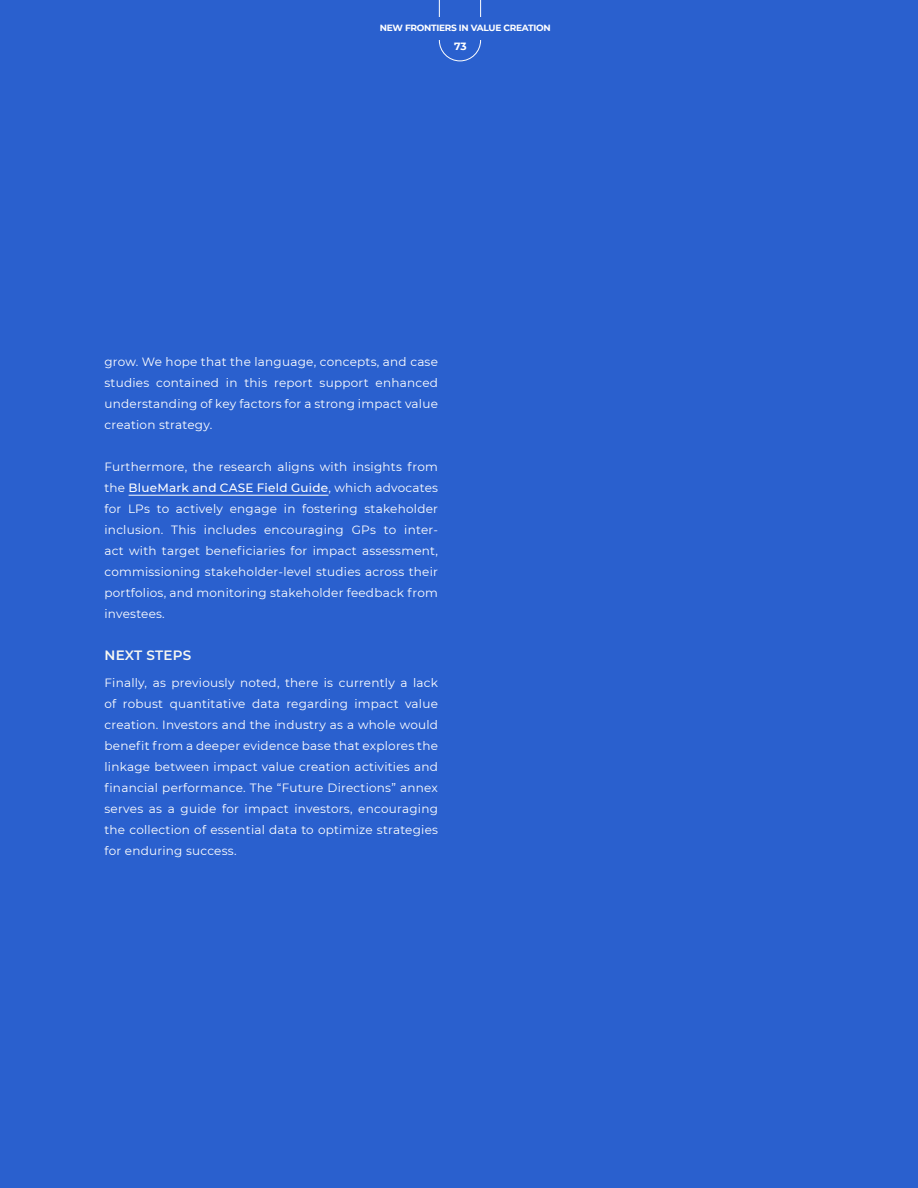
<style>
.page{position:relative;width:918px;height:1188px;background:#2a60ce}
.page>*{position:absolute;margin:0;border:0;box-sizing:border-box;transform-origin:0 0}
.TL_ICM_Regular_Tight_Spaced{font:600 13.5px "Montserrat";letter-spacing:.02em;color:#f7f7f1}
.TL_ICM_Regular_Tight_Spaced-2{font:12px/21px "Montserrat";letter-spacing:.02em;color:#fff;text-align:justify}
.t1{font:700 10.5px "Montserrat";color:#fff}
.t2{font:700 9px "Montserrat";letter-spacing:-.03em;color:#fff}
.s1{font-weight:500}
</style>
<div class="page">
<hr style="left:129px;top:495px;width:199px;height:1px;background:#fff">
<hr style="left:439px;top:0;width:1px;height:37px;background:#fff">
<hr style="left:480px;top:0;width:1px;height:37px;background:#fff">
<div style="left:439px;top:19px;width:42px;height:42px;border:1px solid #fff;border-radius:50%"></div>
<div style="left:366px;top:17px;width:193px;height:23px;background:#2a60ce"></div>
<p class="t2" style="left:380px;top:22px;width:172px">NEW FRONTIERS IN VALUE CREATION</p>
<p class="t1" style="left:454px;top:39px;width:14px">73</p>
<p class="TL_ICM_Regular_Tight_Spaced-2" style="left:104px;top:351px;width:335px">grow. We hope that the language, concepts, and case studies contained in this report support enhanced understanding of key factors for a strong impact value creation strategy.</p>
<p class="TL_ICM_Regular_Tight_Spaced-2" style="left:104px;top:456px;width:335px">Furthermore, the research aligns with insights from the <span class="s1">BlueMark and CASE Field Guide</span>, which advocates for LPs to actively engage in fostering stakeholder inclusion. This includes encouraging GPs to inter&shy;act with target beneficiaries for impact assessment, commissioning stakeholder-level studies across their portfolios, and monitoring stakeholder feedback from investees.</p>
<p class="TL_ICM_Regular_Tight_Spaced" style="left:104px;top:646px;width:88px">NEXT STEPS</p>
<p class="TL_ICM_Regular_Tight_Spaced-2" style="left:104px;top:672px;width:335px">Finally, as previously noted, there is currently a lack of robust quantitative data regarding impact value creation. Investors and the industry as a whole would benefit from a deeper evidence base that explores the linkage between impact value creation activities and financial performance. The “Future Directions” annex serves as a guide for impact investors, encouraging the collection of essential data to optimize strategies for enduring success.</p>
</div>
